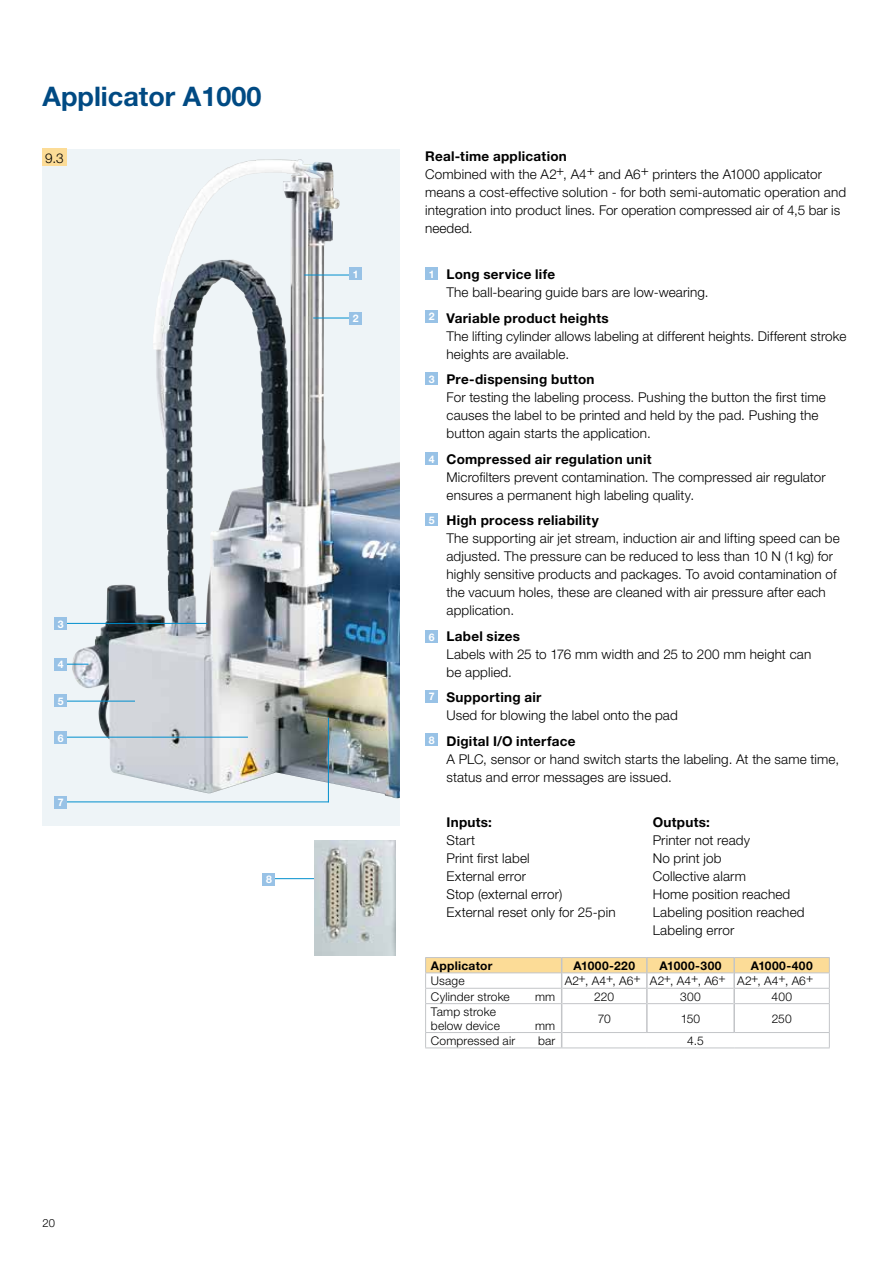
<style>
.page{position:relative;width:893px;height:1263px;background:#fff}
.page>*{position:absolute;margin:0;border:0;box-sizing:border-box;transform-origin:0 0}
.t1{font:700 27px "Helvetica Neue";color:#004a83}
.t2{font:300 13.5px/18px "Helvetica Neue";letter-spacing:.01em;color:#000}
.t3{font:700 13.5px "Helvetica Neue";letter-spacing:.02em;color:#000}
.t4{font:300 12px/13.5px "Helvetica Neue";letter-spacing:.015em;color:#000}
.t5{font:700 12px "Helvetica Neue";letter-spacing:.025em;color:#000}
.t6{font:300 11.25px "Helvetica Neue";color:#000}
.t7{font:700 10.5px "Helvetica Neue";color:#fff}
.s1{font-weight:700;font-size:10.5px;color:#fff}
.s2{font-weight:700}
</style>
<div class="page">
<div style="left:43px;top:149px;width:357px;height:676px;background:#eef4f7"></div>
<img style="left:71px;top:159px;width:322px;height:639px">
<hr style="left:313px;top:318px;width:43px;height:1px;background:#008ecd">
<hr style="left:304px;top:275px;width:52px;height:1px;background:#008ecd">
<div style="left:349px;top:267px;width:13px;height:13px;background:#98c2e6"></div>
<div style="left:349px;top:312px;width:13px;height:13px;background:#98c2e6"></div>
<hr style="left:62px;top:623px;width:146px;height:1px;background:#008ecd">
<hr style="left:62px;top:701px;width:73px;height:1px;background:#008ecd">
<hr style="left:62px;top:737px;width:186px;height:1px;background:#008ecd">
<hr style="left:271px;top:878px;width:86px;height:1px;background:#008ecd">
<svg style="left:67px;top:664px;width:21px;height:1px"></svg>
<div style="left:54px;top:617px;width:13px;height:13px;background:#98c2e6"></div>
<div style="left:54px;top:658px;width:13px;height:12px;background:#98c2e6"></div>
<div style="left:54px;top:694px;width:13px;height:13px;background:#98c2e6"></div>
<div style="left:54px;top:731px;width:13px;height:13px;background:#98c2e6"></div>
<div style="left:263px;top:873px;width:12px;height:12px;background:#98c2e6"></div>
<hr style="left:63px;top:801px;width:266px;height:1px;background:#008ecd">
<div style="left:55px;top:796px;width:12px;height:13px;background:#98c2e6"></div>
<hr style="left:328px;top:718px;width:1px;height:84px;background:#008ecd">
<div style="left:43px;top:149px;width:24px;height:17px;background:#fcdc97"></div>
<img style="left:315px;top:841px;width:81px;height:114px">
<div style="left:425px;top:268px;width:13px;height:12px;background:#98c2e6"></div>
<div style="left:425px;top:310px;width:13px;height:13px;background:#98c2e6"></div>
<div style="left:425px;top:373px;width:13px;height:12px;background:#98c2e6"></div>
<div style="left:425px;top:452px;width:13px;height:13px;background:#98c2e6"></div>
<div style="left:425px;top:514px;width:13px;height:12px;background:#98c2e6"></div>
<div style="left:425px;top:630px;width:13px;height:13px;background:#98c2e6"></div>
<hr style="left:425px;top:1047px;width:137px;height:1px;background:#c3c5c8">
<hr style="left:562px;top:1047px;width:85px;height:1px;background:#c3c5c8">
<hr style="left:647px;top:1047px;width:87px;height:1px;background:#c3c5c8">
<hr style="left:734px;top:1047px;width:96px;height:1px;background:#c3c5c8">
<svg style="left:425px;top:957px;width:405px;height:90px"></svg>
<hr style="left:733px;top:1004px;width:2px;height:28px;background:#c3c5c8">
<div style="left:425px;top:690px;width:13px;height:13px;background:#98c2e6"></div>
<div style="left:425px;top:733px;width:13px;height:13px;background:#98c2e6"></div>
<h1 class="t1" style="left:43px;top:80px;width:220px">Applicator A1000</h1>
<p class="t2" style="left:45px;top:149px;width:20px">9.3</p>
<p class="t7" style="left:58px;top:618px;width:7px">3</p>
<p class="t7" style="left:58px;top:658px;width:7px">4</p>
<p class="t7" style="left:58px;top:695px;width:7px">5</p>
<p class="t7" style="left:58px;top:731px;width:7px">6</p>
<p class="t7" style="left:58px;top:796px;width:7px">7</p>
<p class="t6" style="left:43px;top:1216px;width:14px">20</p>
<p class="t7" style="left:266px;top:873px;width:7px">8</p>
<p class="t7" style="left:353px;top:267px;width:7px">1</p>
<p class="t7" style="left:353px;top:312px;width:7px">2</p>
<p class="t3" style="left:425px;top:148px;width:143px">Real-time application</p>
<p class="t2" style="left:425px;top:165px;width:422px">Combined with the A2+, A4+ and A6+ printers the A1000 applicator means a cost-effective solution - for both semi-automatic operation and integration into product lines. For operation compressed air of 4,5 bar is needed.</p>
<p class="t2" style="left:446px;top:265px;width:264px;text-indent:-18px"><span class="s1">1</span> <span class="s2">Long service life<br></span>The ball-bearing guide bars are low-wearing.</p>
<p class="t2" style="left:446px;top:309px;width:401px;text-indent:-18px"><sup>2</sup> <span class="s2">Variable product heights<br></span>The lifting cylinder allows labeling at different heights. Different stroke heights are available.</p>
<p class="t2" style="left:446px;top:370px;width:381px;text-indent:-18px"><span class="s1">3</span> <span class="s2">Pre-dispensing button<br></span>For testing the labeling process. Pushing the button the first time causes the label to be printed and held by the pad. Pushing the button again starts the application.</p>
<p class="t2" style="left:446px;top:450px;width:381px;text-indent:-18px"><span class="s1">4</span> <span class="s2">Compressed air regulation unit<br></span>Microfilters prevent contamination. The compressed air regulator ensures a permanent high labeling quality.</p>
<p class="t2" style="left:446px;top:511px;width:395px;text-indent:-18px"><span class="s1">5</span> <span class="s2">High process reliability<br></span>The supporting air jet stream, induction air and lifting speed can be adjusted. The pressure can be reduced to less than 10 N (1 kg) for highly sensitive products and packages. To avoid contamination of the vacuum holes, these are cleaned with air pressure after each application.</p>
<p class="t2" style="left:446px;top:627px;width:366px;text-indent:-18px"><span class="s1">6</span> <span class="s2">Label sizes<br></span>Labels with 25 to 176 mm width and 25 to 200 mm height can be applied.</p>
<p class="t3" style="left:446px;top:689px;width:96px">Supporting air</p>
<p class="t2" style="left:446px;top:706px;width:233px">Used for blowing the label onto the pad</p>
<p class="t3" style="left:446px;top:733px;width:131px">Digital I/O interface</p>
<p class="t2" style="left:446px;top:750px;width:394px">A PLC, sensor or hand switch starts the labeling. At the same time, status and error messages are issued.</p>
<p class="t7" style="left:429px;top:690px;width:7px">7</p>
<p class="t7" style="left:429px;top:734px;width:7px">8</p>
<p class="t3" style="left:446px;top:814px;width:47px">Inputs:</p>
<p class="t2" style="left:446px;top:831px;width:171px">Start<br>Print first label<br>External error<br>Stop (external error)<br>External reset only for 25-pin</p>
<p class="t3" style="left:653px;top:814px;width:59px">Outputs:</p>
<p class="t2" style="left:653px;top:831px;width:153px">Printer not ready<br>No print job<br>Collective alarm<br>Home position reached<br>Labeling position reached<br>Labeling error</p>
<p class="t5" style="left:431px;top:958px;width:63px">Applicator</p>
<p class="t5" style="left:573px;top:958px;width:63px">A1000-220</p>
<p class="t5" style="left:660px;top:958px;width:63px">A1000-300</p>
<p class="t5" style="left:751px;top:958px;width:64px">A1000-400</p>
<p class="t4" style="left:431px;top:974px;width:35px">Usage</p>
<p class="t4" style="left:565px;top:974px;width:250px">A2+, A4+, A6+ A2+, A4+, A6+ A2+, A4+, A6+</p>
<p class="t4" style="left:431px;top:989px;width:80px">Cylinder stroke</p>
<p class="t4" style="left:535px;top:989px;width:22px">mm</p>
<p class="t4" style="left:594px;top:989px;width:22px">220</p>
<p class="t4" style="left:680px;top:989px;width:22px">300</p>
<p class="t4" style="left:771px;top:989px;width:22px">400</p>
<p class="t4" style="left:431px;top:1005px;width:71px">Tamp stroke below device</p>
<p class="t4" style="left:598px;top:1011px;width:15px">70</p>
<p class="t4" style="left:681px;top:1011px;width:21px">150</p>
<p class="t4" style="left:772px;top:1011px;width:21px">250</p>
<p class="t4" style="left:535px;top:1018px;width:22px">mm</p>
<p class="t4" style="left:431px;top:1034px;width:86px">Compressed air</p>
<p class="t4" style="left:538px;top:1034px;width:19px">bar</p>
<p class="t4" style="left:687px;top:1034px;width:18px">4.5</p>
</div>
